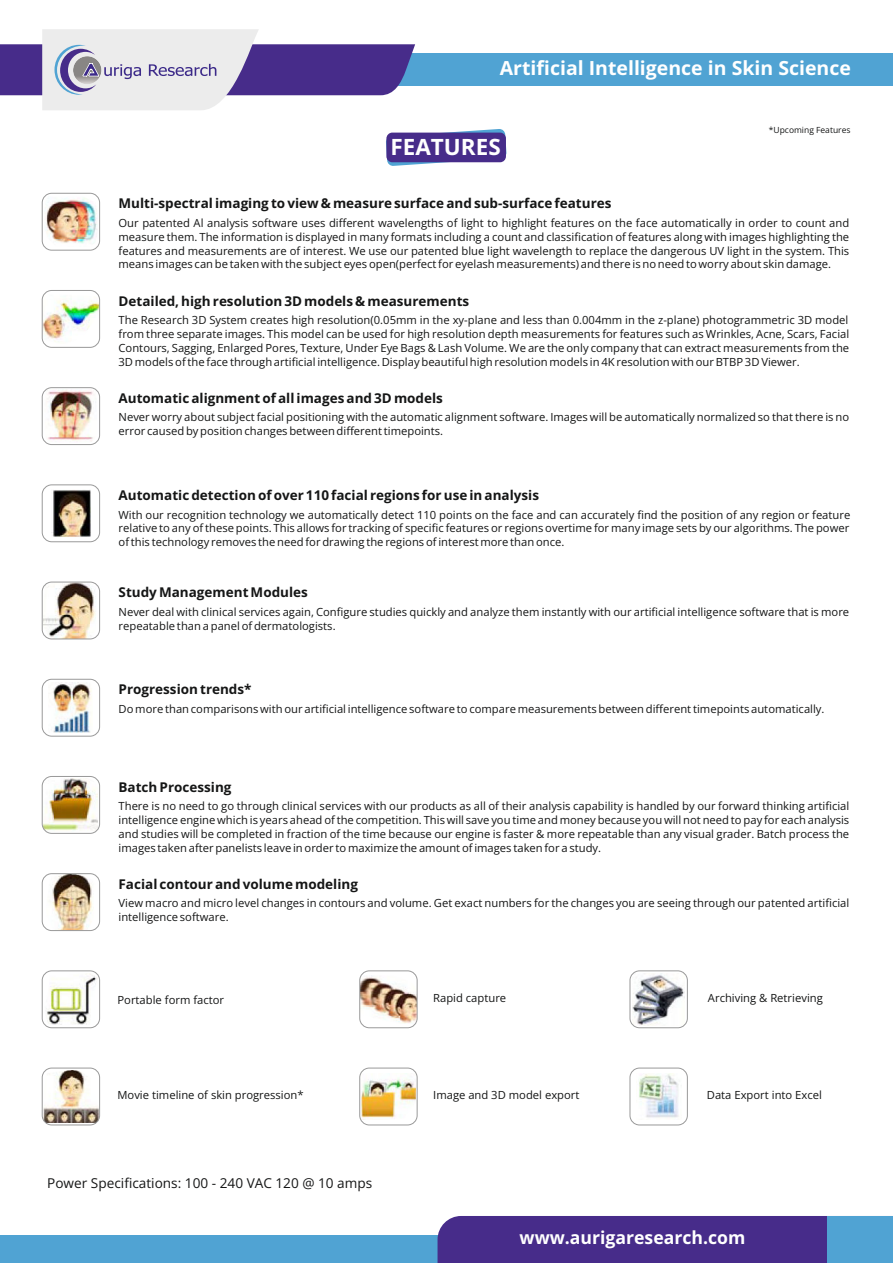
<style>
.page{position:relative;width:893px;height:1263px;background:#fff}
.page>*{position:absolute;margin:0;border:0;box-sizing:border-box;transform-origin:0 0}
.t1{font:700 22.5px "Open Sans";color:#fff}
.t2{font:700 19.5px "Open Sans";color:#fff}
.t3{font:700 18px "Open Sans";color:#fff}
.t4{font:13.65px "Open Sans";color:#151616}
.t5{font:700 13.5px "Open Sans";color:#151616}
.t6{font:11.25px/13.8px "Open Sans";color:#151616;text-align:justify}
.t7{font:8.55px "Open Sans";color:#151616}
</style>
<div class="page">
<svg style="left:386px;top:129px;width:121px;height:37px"></svg>
<div style="left:360px;top:53px;width:533px;height:33px;background:#50a3d3"></div>
<svg style="left:0;top:29px;width:415px;height:81px"></svg>
<div style="left:0;top:1235px;width:467px;height:28px;background:#50a3d3"></div>
<div style="left:438px;top:1216px;width:390px;height:47px;background:#472c8a"></div>
<div style="left:828px;top:1216px;width:65px;height:47px;background:#50a3d3"></div>
<img style="left:45px;top:196px;width:52px;height:51px">
<div style="left:42px;top:193px;width:58px;height:58px;border:1px solid #999;border-radius:10px"></div>
<img style="left:44px;top:295px;width:54px;height:48px">
<div style="left:42px;top:290px;width:58px;height:58px;border:1px solid #999;border-radius:10px"></div>
<img style="left:45px;top:390px;width:52px;height:53px">
<div style="left:42px;top:387px;width:58px;height:58px;border:1px solid #999;border-radius:10px"></div>
<img style="left:51px;top:490px;width:40px;height:47px">
<div style="left:42px;top:484px;width:58px;height:58px;border:1px solid #999;border-radius:10px"></div>
<img style="left:44px;top:583px;width:54px;height:55px">
<div style="left:42px;top:582px;width:58px;height:57px;border:1px solid #999;border-radius:10px"></div>
<img style="left:53px;top:683px;width:39px;height:50px">
<div style="left:42px;top:679px;width:58px;height:58px;border:1px solid #999;border-radius:10px"></div>
<img style="left:44px;top:779px;width:54px;height:52px">
<div style="left:42px;top:776px;width:58px;height:58px;border:1px solid #999;border-radius:10px"></div>
<img style="left:47px;top:875px;width:48px;height:54px">
<div style="left:42px;top:873px;width:58px;height:58px;border:1px solid #999;border-radius:10px"></div>
<img style="left:44px;top:974px;width:54px;height:51px">
<div style="left:42px;top:970px;width:58px;height:58px;border:1px solid #999;border-radius:10px"></div>
<img style="left:44px;top:1070px;width:54px;height:53px">
<div style="left:42px;top:1068px;width:58px;height:57px;border:1px solid #999;border-radius:10px"></div>
<img style="left:361px;top:975px;width:55px;height:48px">
<div style="left:359px;top:970px;width:59px;height:58px;border:1px solid #999;border-radius:10px"></div>
<img style="left:361px;top:1073px;width:55px;height:47px">
<div style="left:359px;top:1068px;width:59px;height:57px;border:1px solid #999;border-radius:10px"></div>
<img style="left:633px;top:973px;width:52px;height:52px">
<div style="left:629px;top:970px;width:59px;height:58px;border:1px solid #999;border-radius:10px"></div>
<img style="left:639px;top:1074px;width:40px;height:44px">
<div style="left:629px;top:1068px;width:59px;height:57px;border:1px solid #999;border-radius:10px"></div>
<div style="left:386px;top:133px;width:120px;height:29px;background:#472c8a;border-radius:6px"></div>
<h2 class="t2" style="left:500px;top:54px;width:353px">Artificial Intelligence in Skin Science</h2>
<h1 class="t1" style="left:390px;top:131px;width:112px">FEATURES</h1>
<p class="t7" style="left:769px;top:124px;width:83px">*Upcoming Features</p>
<p class="t5" style="left:119px;top:194px;width:494px">Multi-spectral imaging to view &amp; measure surface and sub-surface features</p>
<p class="t6" style="left:119px;top:216px;width:732px">Our patented Al analysis software uses different wavelengths of light to highlight features on the face automatically in order to count and measure them. The information is displayed in many formats including a count and classification of features along with images highlighting the features and measurements are of interest. We use our patented blue light wavelength to replace the dangerous UV light in the system. This means images can be taken with the subject eyes open(perfect for eyelash measurements) and there is no need to worry about skin damage.</p>
<p class="t5" style="left:119px;top:291px;width:352px">Detailed, high resolution 3D models &amp; measurements</p>
<p class="t6" style="left:119px;top:313px;width:732px">The Research 3D System creates high resolution(0.05mm in the xy-plane and less than 0.004mm in the z-plane) photogrammetric 3D model from three separate images. This model can be used for high resolution depth measurements for features such as Wrinkles, Acne, Scars, Facial Contours, Sagging, Enlarged Pores, Texture, Under Eye Bags &amp; Lash Volume. We are the only company that can extract measurements from the 3D models of the face through artificial intelligence. Display beautiful high resolution models in 4K resolution with our BTBP 3D Viewer.</p>
<p class="t5" style="left:119px;top:389px;width:326px">Automatic alignment of all images and 3D models</p>
<p class="t6" style="left:119px;top:410px;width:732px">Never worry about subject facial positioning with the automatic alignment software. Images will be automatically normalized so that there is no error caused by position changes between different timepoints.</p>
<p class="t5" style="left:119px;top:486px;width:422px">Automatic detection of over 110 facial regions for use in analysis</p>
<p class="t6" style="left:119px;top:507px;width:733px">With our recognition technology we automatically detect 110 points on the face and can accurately find the position of any region or feature relative to any of these points. This allows for tracking of specific features or regions overtime for many image sets by our algorithms. The power of this technology removes the need for drawing the regions of interest more than once.</p>
<p class="t5" style="left:119px;top:583px;width:191px">Study Management Modules</p>
<p class="t6" style="left:119px;top:605px;width:732px">Never deal with clinical services again, Configure studies quickly and analyze them instantly with our artificial intelligence software that is more repeatable than a panel of dermatologists.</p>
<p class="t5" style="left:119px;top:680px;width:135px">Progression trends*</p>
<p class="t6" style="left:119px;top:702px;width:707px">Do more than comparisons with our artificial intelligence software to compare measurements between different timepoints automatically.</p>
<p class="t5" style="left:119px;top:777px;width:114px">Batch Processing</p>
<p class="t6" style="left:119px;top:799px;width:732px">There is no need to go through clinical services with our products as all of their analysis capability is handled by our forward thinking artificial intelligence engine which is years ahead of the competition. This will save you time and money because you will not need to pay for each analysis and studies will be completed in fraction of the time because our engine is faster &amp; more repeatable than any visual grader. Batch process the images taken after panelists leave in order to maximize the amount of images taken for a study.</p>
<p class="t5" style="left:119px;top:875px;width:241px">Facial contour and volume modeling</p>
<p class="t6" style="left:119px;top:896px;width:732px">View macro and micro level changes in contours and volume. Get exact numbers for the changes you are seeing through our patented artificial intelligence software.</p>
<p class="t6" style="left:117px;top:992px;width:108px">Portable form factor</p>
<p class="t6" style="left:117px;top:1088px;width:188px">Movie timeline of skin progression*</p>
<p class="t4" style="left:47px;top:1174px;width:327px">Power Specifications: 100 - 240 VAC 120 @ 10 amps</p>
<p class="t6" style="left:433px;top:991px;width:75px">Rapid capture</p>
<p class="t6" style="left:433px;top:1088px;width:148px">Image and 3D model export</p>
<p class="t6" style="left:708px;top:991px;width:116px">Archiving &amp; Retrieving</p>
<p class="t6" style="left:707px;top:1088px;width:117px">Data Export into Excel</p>
<h3 class="t3" style="left:520px;top:1225px;width:227px">www.aurigaresearch.com</h3>
</div>
